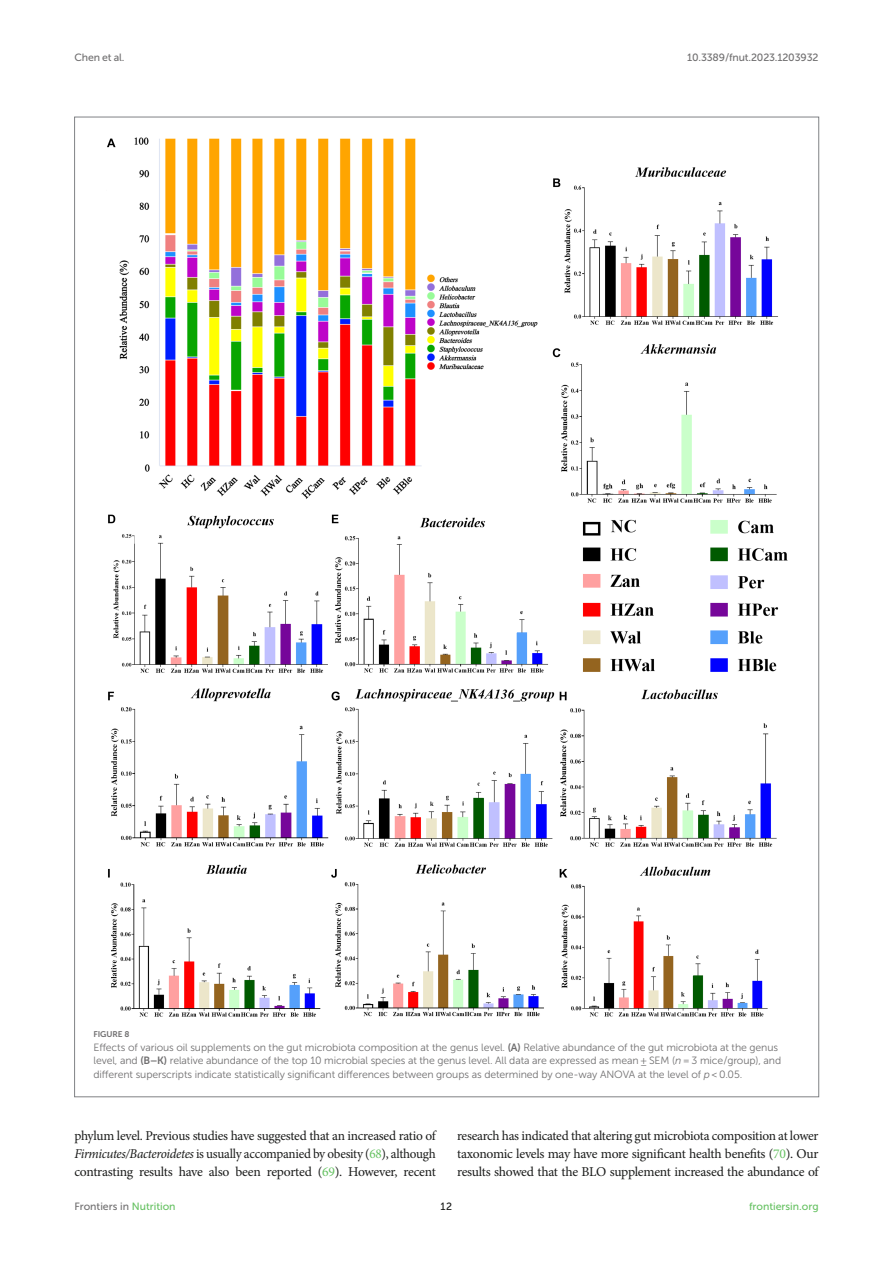
<style>
.page{position:relative;width:893px;height:1263px;background:#fff}
.page>*{position:absolute;margin:0;border:0;box-sizing:border-box;transform-origin:0 0}
.TEXT{font:13.5px/18px "Minion Pro";letter-spacing:-.025em;color:#1b1c1b;text-align:justify}
.FIG_LEG{font:10.5px/13.5px "Museo Sans 300";letter-spacing:-.01em;color:#706f70}
.t1{font:10.5px "Museo Sans 500";letter-spacing:-.015em;color:#706f70}
.t2{font:10.5px "Museo Sans 500";color:#65c161}
.t3{font:10.5px "Museo Sans 500";color:#1b1c1b}
.FIG_HD{font:8.25px "Museo Sans 700";letter-spacing:-.01em;color:#706f70}
.s1{font-family:"Museo Sans 700"}
.s2{font-style:italic}
.s3{color:#65c161}
</style>
<div class="page">
<img style="left:107px;top:137px;width:681px;height:880px">
<p class="t1" style="left:74px;top:51px;width:52px">Chen et al.</p>
<p class="t1" style="left:687px;top:51px;width:133px">10.3389/fnut.2023.1203932</p>
<p class="FIG_HD" style="left:94px;top:1030px;width:37px">FIGURE 8</p>
<p class="FIG_LEG" style="left:94px;top:1040px;width:689px">Effects of various oil supplements on the gut microbiota composition at the genus level. <span class="s1">(A)</span> Relative abundance of the gut microbiota at the genus level, and <span class="s1">(B–K)</span> relative abundance of the top 10 microbial species at the genus level. All data are expressed as mean ± SEM (<span class="s2">n</span> = 3 mice/group), and different superscripts indicate statistically significant differences between groups as determined by one-way ANOVA at the level of <span class="s2">p</span> &lt; 0.05.</p>
<p class="TEXT" style="left:74px;top:1127px;width:363px">phylum level. Previous studies have suggested that an increased ratio of <span class="s2">Firmicutes/Bacteroidetes</span> is usually accompanied by obesity (<span class="s3">68</span>), although contrasting results have also been reported (<span class="s3">69</span>). However, recent</p>
<p class="TEXT" style="left:457px;top:1127px;width:363px">research has indicated that altering gut microbiota composition at lower taxonomic levels may have more significant health benefits (<span class="s3">70</span>). Our results showed that the BLO supplement increased the abundance of</p>
<p class="t1" style="left:74px;top:1200px;width:103px">Frontiers in <span class="s3">Nutrition</span></p>
<p class="t3" style="left:441px;top:1200px;width:13px">12</p>
<p class="t2" style="left:749px;top:1200px;width:71px">frontiersin.org</p>
</div>
